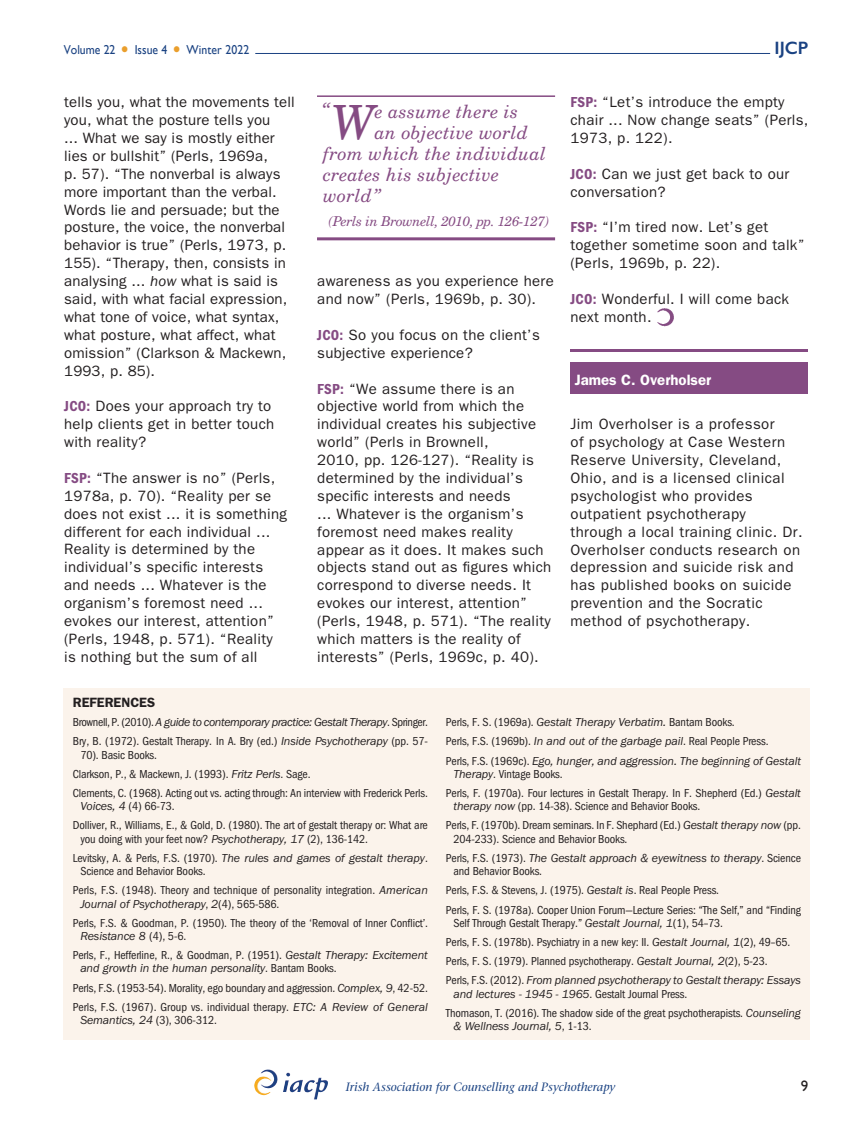
<style>
.page{position:relative;width:851px;height:1127px;background:#fff}
.page>*{position:absolute;margin:0;border:0;box-sizing:border-box;transform-origin:0 0}
.ARTICLE_-_Pull_Quote{font:italic 47.1px "Century Schoolbook BT";color:#854b83}
.ARTICLE_-_Pull_Quote-2{font:italic 19.65px "Century Schoolbook BT";color:#854b83}
.ARTICLE_-_Pull_Quote-3{font:italic 18px "Century Schoolbook BT";letter-spacing:.02em;color:#854b83}
.t1{font:600 18px "Gill Sans";color:#1a4282}
.ARTICLE_interview{font:15px/17.9px "ITC Franklin Gothic Std";letter-spacing:.02em;color:#231f20}
.BODY_-_Middle{font:15px/17.9px "ITC Franklin Gothic Std";letter-spacing:.03em;color:#231f20}
.ARTICLE_-_Biog_Title{font:600 15px "ITC Franklin Gothic Std";color:#fff}
.t2{font:15px "Gill Sans";color:#231f20}
.ARTICLE_-_Pull_Quote-4{font:italic 13.5px "Century Schoolbook BT";letter-spacing:-.02em;color:#854b83}
.ARTICLE_-_Refs_Title{font:600 13.5px "ITC Franklin Gothic Std";color:#231f20}
.t3{font:12.9px "Gill Sans";color:#1a4282;scale:.91 1}
.REFERENCES_-_2022{font:condensed 12px/13.2px "ITC Franklin Gothic Std";letter-spacing:-.01em;color:#231f20}
.REFERENCES_-_2022-2{font:italic 12px/13.2px "ITC Franklin Gothic Std";letter-spacing:-.01em;color:#231f20}
.REFERENCES_-_2022-3{font:italic 12px "ITC Franklin Gothic Std";letter-spacing:-.035em;color:#231f20}
.t4{font:italic 12px "Stone Serif LT";color:#1a4282}
.s1{font-family:"Century Schoolbook BT";font-style:italic;font-size:21px;color:#ea9f2d}
.s2{font-style:italic}
.s3{font-family:"ITC Franklin Gothic Std Dm Cd";color:#854b83}
.s4{font-style:normal;font-stretch:condensed}
.s5{font-style:italic;font-stretch:normal}
</style>
<div class="page">
<img style="left:254px;top:1069px;width:74px;height:30px">
<img style="left:657px;top:308px;width:17px;height:18px">
<div style="left:570px;top:362px;width:238px;height:31px;background:#854b83"></div>
<hr style="left:570px;top:350px;width:238px;height:2px;background:#854b83">
<hr style="left:317px;top:95px;width:238px;height:2px;background:#854b83">
<hr style="left:317px;top:237px;width:238px;height:3px;background:#854b83">
<div style="left:64px;top:689px;width:745px;height:351px;background:#fbf3eb"></div>
<hr style="left:255px;top:53px;width:515px;height:1px;background:#1a4282">
<p class="t3" style="left:64px;top:42px;width:205px">Volume 22 <span class="s1">•</span> Issue 4 <span class="s1">•</span> Winter 2022</p>
<h3 class="t1" style="left:774px;top:37px;width:35px">IJCP</h3>
<p class="ARTICLE_interview" style="left:64px;top:93px;width:232px">tells you, what the movements tell you, what the posture tells you<br>... What we say is mostly either lies or bullshit” (Perls, 1969a,<br>p. 57). “The nonverbal is always more important than the verbal.<br>Words lie and persuade; but the posture, the voice, the nonverbal behavior is true” (Perls, 1973, p.<br>155). “Therapy, then, consists in analysing ... <span class="s2">how</span> what is said is said, with what facial expression, what tone of voice, what syntax, what posture, what affect, what omission” (Clarkson &amp; Mackewn,<br>1993, p. 85).</p>
<p class="ARTICLE_interview" style="left:64px;top:397px;width:212px"><span class="s3">JCO:</span> Does your approach try to help clients get in better touch with reality?</p>
<p class="ARTICLE_interview" style="left:64px;top:469px;width:224px"><span class="s3">FSP:</span> “The answer is no” (Perls,<br>1978a, p. 70). “Reality per se does not exist ... it is something different for each individual ...<br>Reality is determined by the individual’s specific interests and needs ... Whatever is the organism’s foremost need ... evokes our interest, attention” (Perls, 1948, p. 571). “Reality is nothing but the sum of all</p>
<p class="ARTICLE_-_Pull_Quote-2" style="left:320px;top:97px;width:11px">“</p>
<p class="ARTICLE_-_Pull_Quote-3" style="left:375px;top:101px;width:145px">e assume there is</p>
<p class="ARTICLE_-_Pull_Quote-3" style="left:375px;top:122px;width:154px">an objective world</p>
<p class="ARTICLE_-_Pull_Quote-3" style="left:323px;top:143px;width:224px">from which the individual</p>
<p class="ARTICLE_-_Pull_Quote-3" style="left:323px;top:164px;width:177px">creates his subjective</p>
<p class="ARTICLE_-_Pull_Quote-3" style="left:323px;top:185px;width:60px">world”</p>
<p class="ARTICLE_-_Pull_Quote-4" style="left:328px;top:213px;width:222px">(Perls in Brownell, 2010, pp. 126-127)</p>
<p class="ARTICLE_-_Pull_Quote" style="left:331px;top:93px;width:44px">W</p>
<p class="ARTICLE_interview" style="left:317px;top:272px;width:238px">awareness as you experience here and now” (Perls, 1969b, p. 30).</p>
<p class="ARTICLE_interview" style="left:317px;top:326px;width:224px"><span class="s3">JCO:</span> So you focus on the client’s subjective experience?</p>
<p class="ARTICLE_interview" style="left:317px;top:380px;width:236px"><span class="s3">FSP:</span> “We assume there is an objective world from which the individual creates his subjective world” (Perls in Brownell,<br>2010, pp. 126-127). “Reality is determined by the individual’s specific interests and needs<br>... Whatever is the organism’s foremost need makes reality appear as it does. It makes such objects stand out as figures which correspond to diverse needs. It evokes our interest, attention” (Perls, 1948, p. 571). “The reality which matters is the reality of interests” (Perls, 1969c, p. 40).</p>
<p class="ARTICLE_interview" style="left:570px;top:93px;width:239px"><span class="s3">FSP:</span> “Let’s introduce the empty chair ... Now change seats” (Perls,<br>1973, p. 122).</p>
<p class="ARTICLE_interview" style="left:570px;top:165px;width:220px"><span class="s3">JCO:</span> Can we just get back to our conversation?</p>
<p class="ARTICLE_interview" style="left:570px;top:219px;width:236px"><span class="s3">FSP:</span> “I’m tired now. Let’s get together sometime soon and talk” (Perls, 1969b, p. 22).</p>
<p class="ARTICLE_interview" style="left:570px;top:290px;width:220px"><span class="s3">JCO:</span> Wonderful. I will come back next month.</p>
<p class="ARTICLE_-_Biog_Title" style="left:574px;top:371px;width:138px">James C. Overholser</p>
<p class="BODY_-_Middle" style="left:570px;top:415px;width:234px">Jim Overholser is a professor<br>of psychology at Case Western<br>Reserve University, Cleveland,<br>Ohio, and is a licensed clinical psychologist who provides outpatient psychotherapy<br>through a local training clinic. Dr.<br>Overholser conducts research on depression and suicide risk and has published books on suicide prevention and the Socratic method of psychotherapy.</p>
<p class="ARTICLE_-_Refs_Title" style="left:73px;top:694px;width:84px">REFERENCES</p>
<p class="REFERENCES_-_2022-3" style="left:73px;top:715px;width:356px"><span class="s4">Brownell, P. (2010).</span> A guide to contemporary practice: Gestalt Therapy<span class="s4">. Springer.</span></p>
<p class="REFERENCES_-_2022" style="left:80px;top:735px;width:349px;text-indent:-8px">Bry, B. (1972). Gestalt Therapy. In A. Bry (ed.) <span class="s5">Inside Psychotherapy</span> (pp. 57-<br>70). Basic Books.</p>
<p class="REFERENCES_-_2022" style="left:73px;top:767px;width:239px">Clarkson, P., &amp; Mackewn, J. (1993). <span class="s5">Fritz Perls</span>. Sage.</p>
<p class="REFERENCES_-_2022" style="left:80px;top:786px;width:349px;text-indent:-8px">Clements, C. (1968). Acting out vs. acting through: An interview with Frederick Perls.<br><span class="s5">Voices, 4</span> (4) 66-73.</p>
<p class="REFERENCES_-_2022" style="left:80px;top:819px;width:349px;text-indent:-8px">Dolliver, R., Williams, E., &amp; Gold, D. (1980). The art of gestalt therapy or: What are you doing with your feet now? <span class="s5">Psychotherapy, 17</span> (2), 136-142.</p>
<p class="REFERENCES_-_2022" style="left:80px;top:851px;width:349px;text-indent:-8px">Levitsky, A. &amp; Perls, F.S. (1970). <span class="s5">The rules and games of gestalt therapy</span>.<br>Science and Behavior Books.</p>
<p class="REFERENCES_-_2022" style="left:80px;top:884px;width:349px;text-indent:-8px">Perls, F.S. (1948). Theory and technique of personality integration. <span class="s5">American<br>Journal of Psychotherapy</span>, <span class="s5">2</span>(4), 565-586.</p>
<p class="REFERENCES_-_2022" style="left:80px;top:916px;width:349px;text-indent:-8px">Perls, F.S. &amp; Goodman, P. (1950). The theory of the ‘Removal of Inner Conflict’.<br><span class="s5">Resistance 8</span> (4), 5-6.</p>
<p class="REFERENCES_-_2022-2" style="left:80px;top:949px;width:349px;text-indent:-7px"><span class="s4">Perls, F., Hefferline, R., &amp; Goodman, P. (1951).</span> Gestalt Therapy: Excitement and growth in the human personality<span class="s4">. Bantam Books.</span></p>
<p class="REFERENCES_-_2022" style="left:73px;top:981px;width:356px">Perls, F.S. (1953-54). Morality, ego boundary and aggression. <span class="s5">Complex, 9</span>, 42-52.</p>
<p class="REFERENCES_-_2022" style="left:80px;top:1000px;width:349px;text-indent:-8px">Perls, F.S. (1967). Group vs. individual therapy. <span class="s5">ETC: A Review of General<br>Semantics, 24</span> (3), 306-312.</p>
<p class="REFERENCES_-_2022" style="left:446px;top:716px;width:290px">Perls, F. S. (1969a). <span class="s5">Gestalt Therapy Verbatim.</span> Bantam Books.</p>
<p class="REFERENCES_-_2022" style="left:446px;top:735px;width:324px">Perls, F.S. (1969b). <span class="s5">In and out of the garbage pail</span>. Real People Press.</p>
<p class="REFERENCES_-_2022-2" style="left:453px;top:754px;width:349px;text-indent:-8px"><span class="s4">Perls, F.S. (1969c).</span> Ego, hunger, and aggression. The beginning of Gestalt<br>Therapy<span class="s4">. Vintage Books.</span></p>
<p class="REFERENCES_-_2022" style="left:453px;top:786px;width:349px;text-indent:-8px">Perls, F. (1970a). Four lectures in Gestalt Therapy. In F. Shepherd (Ed.) <span class="s5">Gestalt therapy now</span> (pp. 14-38). Science and Behavior Books.</p>
<p class="REFERENCES_-_2022" style="left:453px;top:819px;width:349px;text-indent:-8px">Perls, F. (1970b). Dream seminars. In F. Shephard (Ed.) <span class="s5">Gestalt therapy now</span> (pp.<br>204-233). Science and Behavior Books.</p>
<p class="REFERENCES_-_2022" style="left:453px;top:851px;width:349px;text-indent:-7px">Perls, F.S. (1973). <span class="s5">The Gestalt approach &amp; eyewitness to therapy</span>. Science and Behavior Books.</p>
<p class="REFERENCES_-_2022" style="left:446px;top:884px;width:275px">Perls, F.S. &amp; Stevens, J. (1975). <span class="s5">Gestalt is</span>. Real People Press.</p>
<p class="REFERENCES_-_2022" style="left:453px;top:903px;width:349px;text-indent:-8px">Perls, F. S. (1978a). Cooper Union Forum—Lecture Series: “The Self,” and “Finding<br>Self Through Gestalt Therapy.” <span class="s5">Gestalt Journal, 1</span>(1), 54–73.</p>
<p class="REFERENCES_-_2022" style="left:446px;top:935px;width:346px">Perls, F. S. (1978b). Psychiatry in a new key: II. <span class="s5">Gestalt Journal, 1</span>(2), 49–65.</p>
<p class="REFERENCES_-_2022" style="left:446px;top:954px;width:323px">Perls, F. S. (1979). Planned psychotherapy. <span class="s5">Gestalt Journal, 2</span>(2), 5-23.</p>
<p class="REFERENCES_-_2022-2" style="left:453px;top:974px;width:349px;text-indent:-8px"><span class="s4">Perls, F.S. (2012).</span> From planned psychotherapy to Gestalt therapy: Essays and lectures - 1945 - 1965<span class="s4">. Gestalt Journal Press.</span></p>
<p class="REFERENCES_-_2022" style="left:453px;top:1006px;width:349px;text-indent:-8px">Thomason, T. (2016). The shadow side of the great psychotherapists. <span class="s5">Counseling &amp; Wellness Journal, 5</span>, 1-13.</p>
<p class="t4" style="left:346px;top:1080px;width:271px">Irish Association for Counselling and Psychotherapy</p>
<p class="t2" style="left:800px;top:1077px;width:9px">9</p>
</div>
